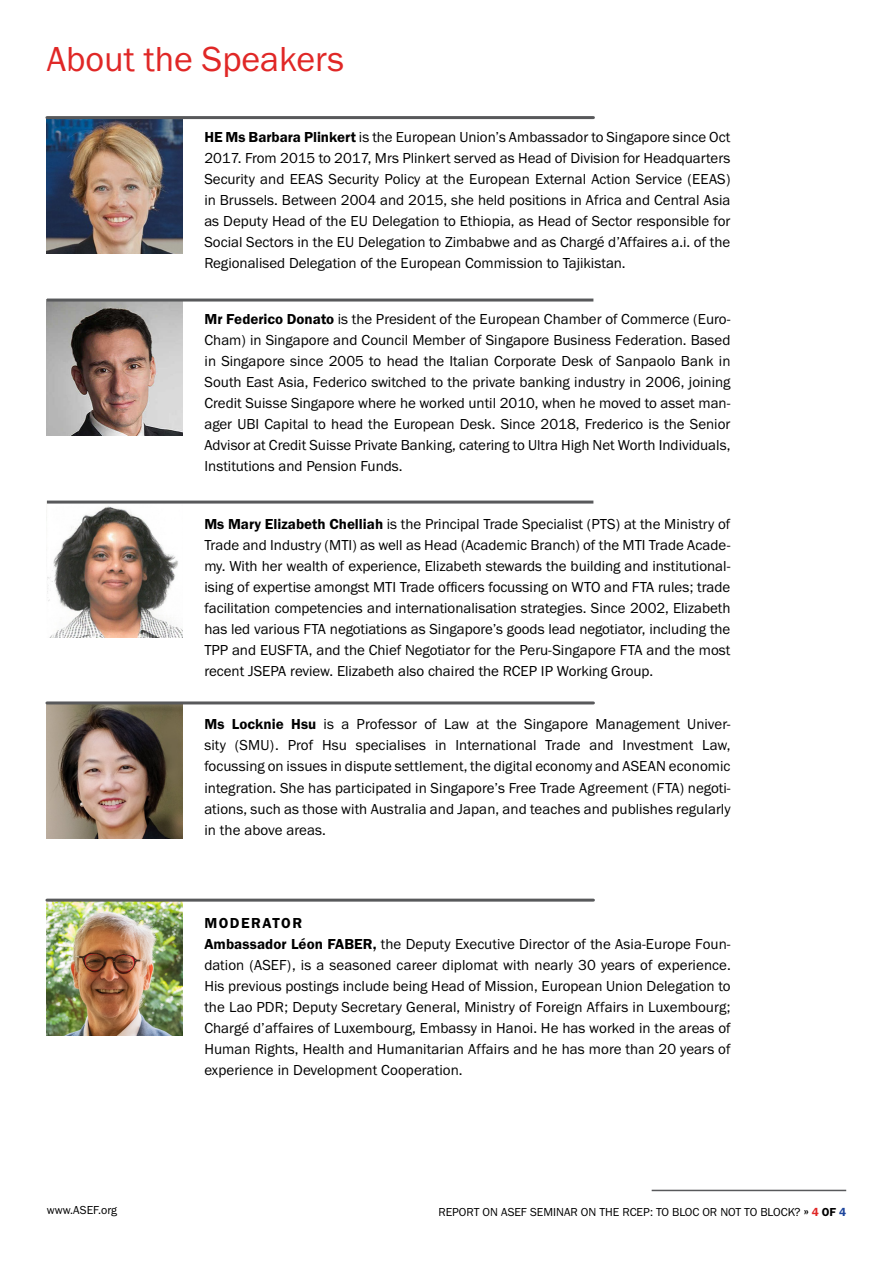
<style>
.page{position:relative;width:893px;height:1263px;background:#fff}
.page>*{position:absolute;margin:0;border:0;box-sizing:border-box;transform-origin:0 0}
.t1{font:36px "Franklin Gothic URW Boo";color:#e02726}
.t2{font:15px/21px "Franklin Gothic URW Boo";color:#000;text-align:justify}
.t3{font:15px "Franklin Gothic URW Dem";letter-spacing:.1em;color:#000}
.t4{font:12px "Franklin Gothic URW Boo";color:#000}
.s1{font-family:"Franklin Gothic URW Dem"}
.s2{font-family:"Franklin Gothic URW Dem";font-size:15px}
.s3{font-family:"Franklin Gothic URW Dem";color:#e02726}
.s4{font-family:"Franklin Gothic URW Dem";color:#1c449c}
</style>
<div class="page">
<hr style="left:652px;top:1190px;width:194px;height:1px;background:#58595b">
<img style="left:47px;top:704px;width:136px;height:135px">
<img style="left:47px;top:902px;width:136px;height:134px">
<img style="left:47px;top:506px;width:136px;height:132px">
<img style="left:47px;top:302px;width:136px;height:134px">
<img style="left:47px;top:119px;width:136px;height:134px">
<hr style="left:47px;top:701px;width:546px;height:3px;background:#58595b">
<hr style="left:47px;top:899px;width:546px;height:3px;background:#58595b">
<hr style="left:47px;top:501px;width:546px;height:3px;background:#58595b">
<hr style="left:47px;top:299px;width:546px;height:3px;background:#58595b">
<hr style="left:47px;top:116px;width:546px;height:3px;background:#58595b">
<h1 class="t1" style="left:47px;top:36px;width:299px">About the Speakers</h1>
<p class="t2" style="left:204px;top:126px;width:528px"><span class="s1">HE Ms Barbara Plinkert</span> is the European Union’s Ambassador to Singapore since Oct 2017. From 2015 to 2017, Mrs Plinkert served as Head of Division for Headquarters Security and EEAS Security Policy at the European External Action Service (EEAS) in Brussels. Between 2004 and 2015, she held positions in Africa and Central Asia as Deputy Head of the EU Delegation to Ethiopia, as Head of Sector responsible for Social Sectors in the EU Delegation to Zimbabwe and as Chargé d’Affaires a.i. of the Regionalised Delegation of the European Commission to Tajikistan.</p>
<p class="t2" style="left:205px;top:308px;width:527px"><span class="s1">Mr Federico Donato</span> is the President of the European Chamber of Commerce (Euro-Cham) in Singapore and Council Member of Singapore Business Federation. Based in Singapore since 2005 to head the Italian Corporate Desk of Sanpaolo Bank in South East Asia, Federico switched to the private banking industry in 2006, joining Credit Suisse Singapore where he worked until 2010, when he moved to asset man&shy;ager UBI Capital to head the European Desk. Since 2018, Frederico is the Senior Advisor at Credit Suisse Private Banking, catering to Ultra High Net Worth Individuals, Institutions and Pension Funds.</p>
<p class="t2" style="left:204px;top:513px;width:528px"><span class="s1">Ms Mary Elizabeth Chelliah</span> is the Principal Trade Specialist (PTS) at the Ministry of Trade and Industry (MTI) as well as Head (Academic Branch) of the MTI Trade Acade&shy;my. With her wealth of experience, Elizabeth stewards the building and institutional&shy;ising of expertise amongst MTI Trade officers focussing on WTO and FTA rules; trade facilitation competencies and internationalisation strategies. Since 2002, Elizabeth has led various FTA negotiations as Singapore’s goods lead negotiator, including the TPP and EUSFTA, and the Chief Negotiator for the Peru-Singapore FTA and the most recent JSEPA review. Elizabeth also chaired the RCEP IP Working Group.</p>
<p class="t2" style="left:204px;top:714px;width:528px"><span class="s1">Ms Locknie Hsu</span> is a Professor of Law at the Singapore Management Univer&shy;sity (SMU). Prof Hsu specialises in International Trade and Investment Law, focussing on issues in dispute settlement, the digital economy and ASEAN economic integration. She has participated in Singapore’s Free Trade Agreement (FTA) negoti&shy;ations, such as those with Australia and Japan, and teaches and publishes regularly in the above areas.</p>
<p class="t3" style="left:204px;top:913px;width:99px">MODERATOR</p>
<p class="t2" style="left:204px;top:933px;width:528px"><span class="s1">Ambassador Léon FABER,</span> the Deputy Executive Director of the Asia-Europe Foun&shy;dation (ASEF), is a seasoned career diplomat with nearly 30 years of experience.<br>His previous postings include being Head of Mission, European Union Delegation to the Lao PDR; Deputy Secretary General, Ministry of Foreign Affairs in Luxembourg; Chargé d’affaires of Luxembourg, Embassy in Hanoi. He has worked in the areas of Human Rights, Health and Humanitarian Affairs and he has more than 20 years of experience in Development Cooperation.</p>
<p class="t4" style="left:47px;top:1203px;width:72px">www.ASEF.org</p>
<p class="t4" style="left:438px;top:1205px;width:409px">REPORT ON ASEF SEMINAR ON THE RCEP: TO BLOC OR NOT TO BLOCK? <span class="s2">»</span> <span class="s3">4</span> <span class="s1">OF</span> <span class="s4">4</span></p>
</div>
